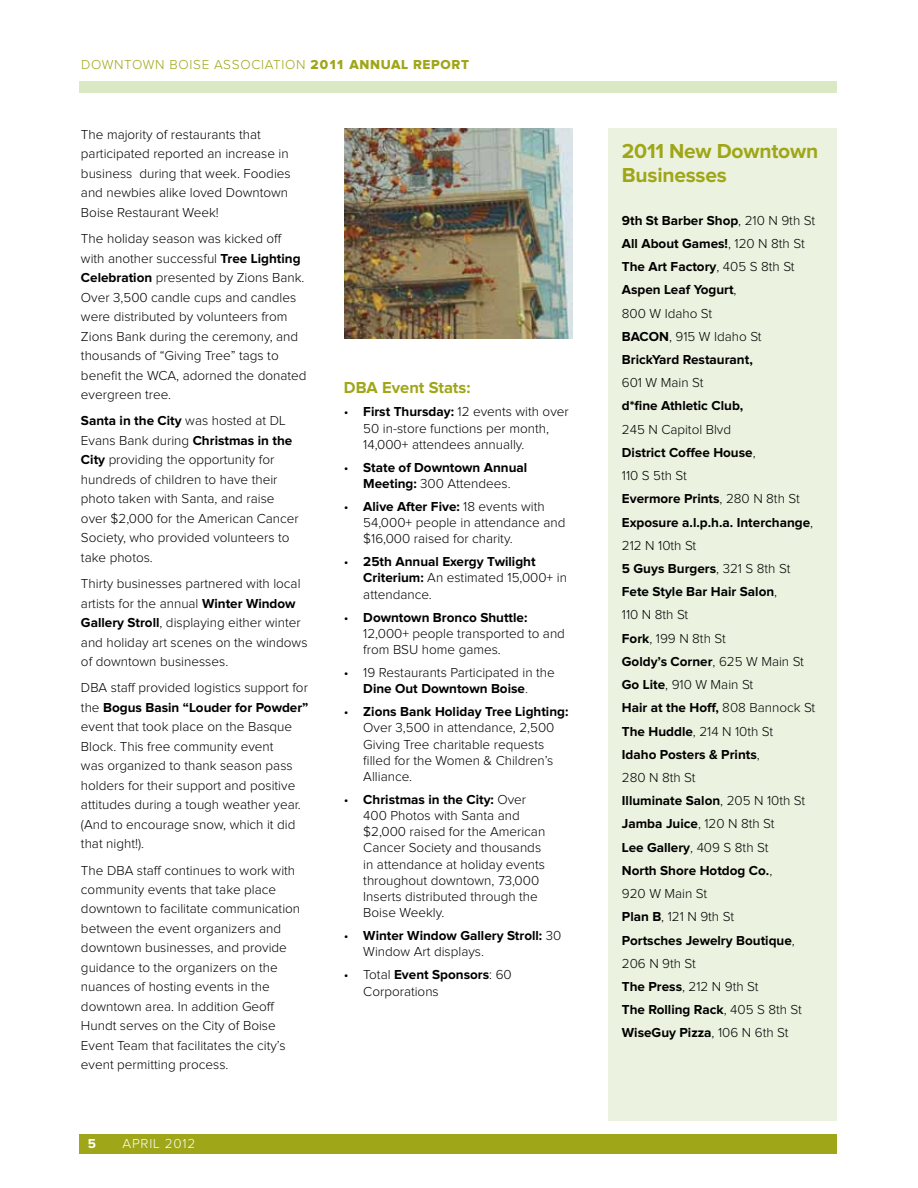
<style>
.page{position:relative;width:918px;height:1188px;background:#fff}
.page>*{position:absolute;margin:0;border:0;box-sizing:border-box;transform-origin:0 0}
.t1{font:700 21px/23.2px "Proxima Nova";letter-spacing:-.01em;color:#9fa617}
.t2{font:700 16.5px "Proxima Nova";color:#9fa617}
.t3{font:300 13.5px/19.5px "Proxima Nova";color:#000}
.t4{font:700 13.5px/23.2px "Proxima Nova";color:#000}
.t5{font:300 13.5px "Proxima Nova";letter-spacing:.05em;color:#9fa617}
.t6{font:300 13.5px "Proxima Nova";letter-spacing:.06em;color:#fff}
.t7{font:700 13.5px "Proxima Nova";color:#fff}
.s1{font-family:"Proxima Nova Extrabld";font-weight:400}
.s2{font-weight:700}
.s3{font-weight:300}
</style>
<div class="page">
<div style="left:80px;top:1134px;width:757px;height:19px;background:#9fa617"></div>
<div style="left:80px;top:81px;width:757px;height:12px;background:#dbe8c4"></div>
<div style="left:608px;top:128px;width:229px;height:992px;background:#ebf2df"></div>
<img style="left:345px;top:128px;width:228px;height:210px">
<p class="t5" style="left:81px;top:58px;width:390px">DOWNTOWN BOISE ASSOCIATION <span class="s1">2011 ANNUAL REPORT</span></p>
<p class="t3" style="left:81px;top:125px;width:211px">The majority of restaurants that participated reported an increase in business during that week. Foodies and newbies alike loved Downtown<br>Boise Restaurant Week!</p>
<p class="t3" style="left:81px;top:230px;width:227px">The holiday season was kicked off with another successful <span class="s2">Tree Lighting Celebration</span> presented by Zions Bank.<br>Over 3,500 candle cups and candles were distributed by volunteers from Zions Bank during the ceremony, and thousands of “Giving Tree” tags to benefit the WCA, adorned the donated evergreen tree.</p>
<p class="t3" style="left:81px;top:412px;width:219px"><span class="s2">Santa in the City</span> was hosted at DL<br>Evans Bank during <span class="s2">Christmas in the<br>City</span> providing the opportunity for hundreds of children to have their photo taken with Santa, and raise over $2,000 for the American Cancer<br>Society, who provided volunteers to take photos.</p>
<p class="t3" style="left:81px;top:574px;width:228px">Thirty businesses partnered with local artists for the annual <span class="s2">Winter Window Gallery Stroll</span>, displaying either winter and holiday art scenes on the windows of downtown businesses.</p>
<p class="t3" style="left:81px;top:679px;width:229px">DBA staff provided logistics support for the <span class="s2">Bogus Basin “Louder for Powder” </span>event that took place on the Basque Block. This free community event<br>was organized to thank season pass holders for their support and positive attitudes during a tough weather year. (And to encourage snow, which it did that night!).</p>
<p class="t3" style="left:81px;top:861px;width:221px">The DBA staff continues to work with community events that take place downtown to facilitate communication between the event organizers and downtown businesses, and provide guidance to the organizers on the nuances of hosting events in the downtown area. In addition Geoff Hundt serves on the City of Boise Event Team that facilitates the city’s event permitting process.</p>
<p class="t7" style="left:88px;top:1137px;width:10px">5</p>
<p class="t6" style="left:123px;top:1137px;width:74px">APRIL 2012</p>
<p class="t2" style="left:344px;top:380px;width:128px">DBA Event Stats:</p>
<p class="t3" style="left:363px;top:404px;width:207px;line-height:16.2px;text-indent:-19px">• <span class="s2">First Thursday:</span> 12 events with over<br>50 in-store functions per month,<br>14,000+ attendees annually.</p>
<p class="t4" style="left:344px;top:460px;width:185px;line-height:16.2px;text-align:center"><span class="s3">•</span> State of Downtown Annual<br>Meeting: <span class="s3">300 Attendees.</span></p>
<p class="t3" style="left:363px;top:499px;width:204px;line-height:16.2px;text-indent:-19px">• <span class="s2">Alive After Five:</span> 18 events with<br>54,000+ people in attendance and $16,000 raised for charity.</p>
<p class="t4" style="left:363px;top:554px;width:205px;line-height:16.2px;text-indent:-19px"><span class="s3">•</span> 25th Annual Exergy Twilight<br>Criterium: <span class="s3">An estimated 15,000+ in attendance.</span></p>
<p class="t3" style="left:363px;top:610px;width:203px;line-height:16.2px;text-indent:-19px">• <span class="s2">Downtown Bronco Shuttle:<br></span>12,000+ people transported to and from BSU home games.</p>
<p class="t3" style="left:344px;top:665px;width:212px;line-height:16.2px;text-align:center">• 19 Restaurants Participated in the<br><span class="s2">Dine Out Downtown Boise</span>.</p>
<p class="t3" style="left:363px;top:704px;width:207px;line-height:16.2px;text-indent:-19px">• <span class="s2">Zions Bank Holiday Tree Lighting:<br></span>Over 3,500 in attendance, 2,500<br>Giving Tree charitable requests filled for the Women &amp; Children’s<br>Alliance.</p>
<p class="t3" style="left:363px;top:792px;width:184px;line-height:16.2px;text-indent:-19px">• <span class="s2">Christmas in the City:</span> Over<br>400 Photos with Santa and $2,000 raised for the American<br>Cancer Society and thousands in attendance at holiday events throughout downtown, 73,000<br>Inserts distributed through the<br>Boise Weekly.</p>
<p class="t4" style="left:363px;top:928px;width:200px;line-height:16.2px;text-indent:-19px"><span class="s3">•</span> Winter Window Gallery Stroll: <span class="s3">30<br>Window Art displays.</span></p>
<p class="t3" style="left:363px;top:967px;width:150px;line-height:16.2px;text-indent:-19px">• Total <span class="s2">Event Sponsors</span>: 60<br>Corporations</p>
<h1 class="t1" style="left:622px;top:141px;width:198px">2011 New Downtown<br>Businesses</h1>
<p class="t4" style="left:622px;top:209px;width:195px">9th St Barber Shop<span class="s3">, 210 N 9th St<br></span>All About Games!<span class="s3">, 120 N 8th St<br></span>The Art Factory<span class="s3">, 405 S 8th St<br></span>Aspen Leaf Yogurt<span class="s3">,<br>800 W Idaho St<br></span>BACON<span class="s3">, 915 W Idaho St<br></span>BrickYard Restaurant,</p>
<p class="t3" style="left:622px;top:374px;width:83px">601 W Main St</p>
<p class="t4" style="left:622px;top:395px;width:123px">d*fine Athletic Club,</p>
<p class="t4" style="left:622px;top:418px;width:195px"><span class="s3">245 N Capitol Blvd<br></span>District Coffee House<span class="s3">,<br>110 S 5th St<br></span>Evermore Prints<span class="s3">, 280 N 8th St<br></span>Exposure a.l.p.h.a. Interchange<span class="s3">,<br>212 N 10th St<br></span>5 Guys Burgers<span class="s3">, 321 S 8th St<br></span>Fete Style Bar Hair Salon<span class="s3">,<br>110 N 8th St<br></span>Fork<span class="s3">, 199 N 8th St<br></span>Goldy’s Corner<span class="s3">, 625 W Main St<br></span>Go Lite<span class="s3">, 910 W Main St<br></span>Hair at the Hoff, <span class="s3">808 Bannock St<br></span>The Huddle<span class="s3">, 214 N 10th St<br></span>Idaho Posters &amp; Prints<span class="s3">,<br>280 N 8th St<br></span>Illuminate Salon<span class="s3">, 205 N 10th St<br></span>Jamba Juice<span class="s3">, 120 N 8th St<br></span>Lee Gallery<span class="s3">, 409 S 8th St<br></span>North Shore Hotdog Co.<span class="s3">,<br>920 W Main St<br></span>Plan B<span class="s3">, 121 N 9th St<br></span>Portsches Jewelry Boutique<span class="s3">,<br>206 N 9th St<br></span>The Press<span class="s3">, 212 N 9th St<br></span>The Rolling Rack<span class="s3">, 405 S 8th St<br></span>WiseGuy Pizza<span class="s3">, 106 N 6th St</span></p>
</div>
